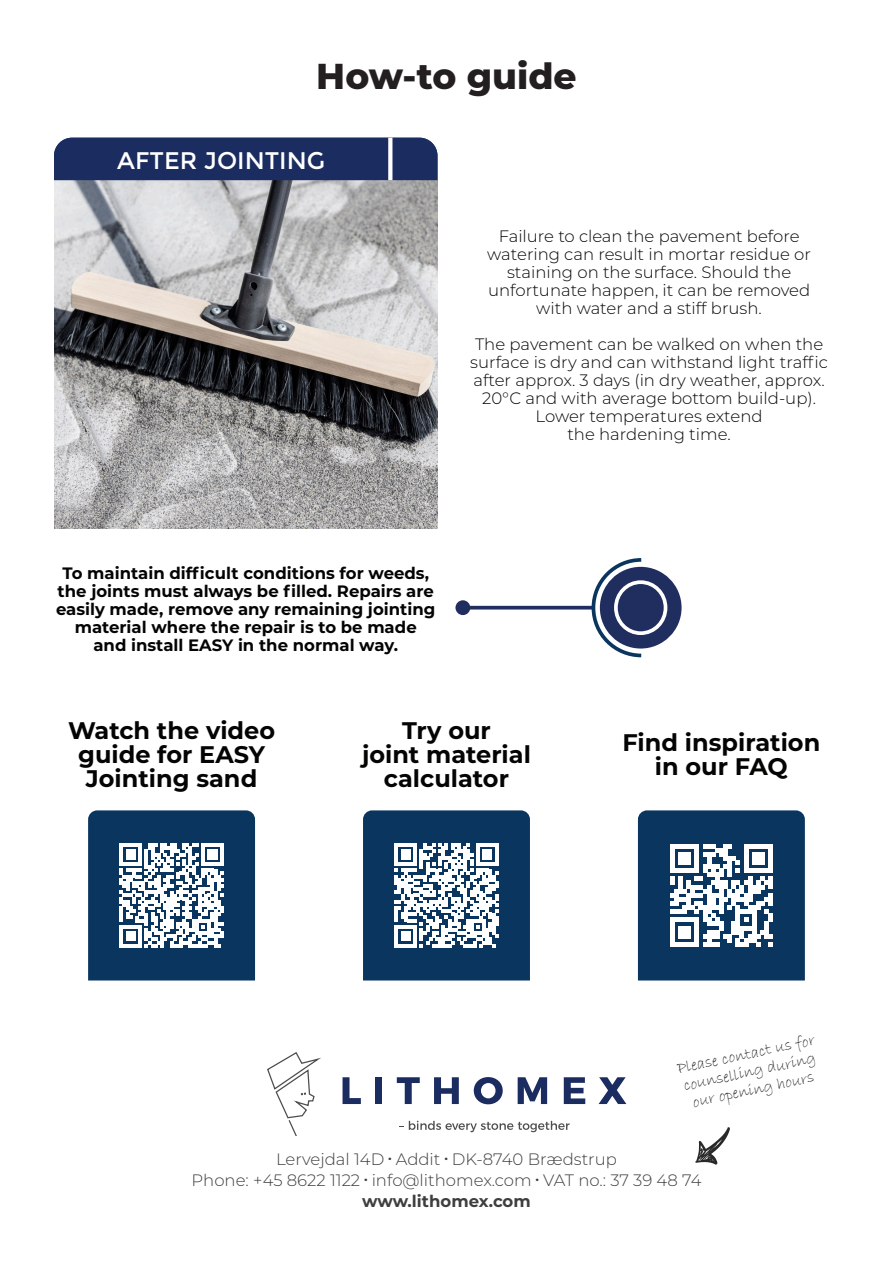
<style>
.page{position:relative;width:893px;height:1263px;background:#fff}
.page>*{position:absolute;margin:0;border:0;box-sizing:border-box;transform-origin:0 0}
.t1{font:800 36px "Montserrat";color:#231f20}
.t2{font:700 24px/24px "Montserrat";color:#040503;text-align:center}
.t3{font:24px "Montserrat";color:#fff}
.t4{font:300 16.5px/18px "Montserrat";color:#040503;text-align:center}
.t5{font:700 16.5px/18px "Montserrat";color:#040503;text-align:center}
.t6{font:300 16.5px "Montserrat";color:#3e3e3f}
.t7{font:16.5px/18px "Bradley Hand ITC";color:#231f20}
.t8{font:700 16.5px "Montserrat";color:#3e3e3f}
</style>
<div class="page">
<img style="left:54px;top:180px;width:383px;height:348px">
<div style="left:600px;top:567px;width:82px;height:81px;background:#202d5f;border-radius:50%"></div>
<hr style="left:463px;top:606px;width:130px;height:3px;background:#202d5f">
<div style="left:455px;top:600px;width:15px;height:15px;background:#202d5f;border-radius:50%"></div>
<svg style="left:590px;top:558px;width:55px;height:100px"></svg>
<div style="left:616px;top:582px;width:49px;height:51px;background:#202d5f;border-radius:50%"></div>
<div style="left:614px;top:580px;width:53px;height:55px;border:4px solid #fff;border-radius:50%"></div>
<svg style="left:88px;top:810px;width:167px;height:170px"></svg>
<div style="left:54px;top:138px;width:383px;height:42px;background:#1b2d60"></div>
<svg style="left:388px;top:138px;width:4px;height:42px"></svg>
<svg style="left:638px;top:810px;width:167px;height:170px"></svg>
<svg style="left:363px;top:810px;width:167px;height:170px"></svg>
<svg style="left:399px;top:1121px;width:171px;height:11px"></svg>
<svg style="left:343px;top:1077px;width:18px;height:27px"></svg>
<div style="left:375px;top:1077px;width:7px;height:27px;background:#1b2d60"></div>
<svg style="left:397px;top:1077px;width:23px;height:27px"></svg>
<svg style="left:434px;top:1077px;width:25px;height:27px"></svg>
<svg style="left:474px;top:1077px;width:29px;height:27px"></svg>
<svg style="left:518px;top:1077px;width:29px;height:27px"></svg>
<svg style="left:564px;top:1077px;width:21px;height:27px"></svg>
<svg style="left:599px;top:1077px;width:27px;height:27px"></svg>
<svg style="left:267px;top:1052px;width:54px;height:83px"></svg>
<svg style="left:695px;top:1127px;width:35px;height:37px"></svg>
<p class="t1" style="left:316px;top:50px;width:262px">How-to guide</p>
<p class="t3" style="left:117px;top:147px;width:209px">AFTER JOINTING</p>
<p class="t4" style="left:499px;top:227px;width:302px">Failure to clean the pavement before</p>
<p class="t4" style="left:487px;top:245px;width:325px">watering can result in mortar residue or</p>
<p class="t4" style="left:507px;top:263px;width:286px">staining on the surface. Should the</p>
<p class="t4" style="left:488px;top:281px;width:324px">unfortunate happen, it can be removed</p>
<p class="t4" style="left:536px;top:299px;width:227px">with water and a stiff brush.</p>
<p class="t4" style="left:470px;top:335px;width:359px">The pavement can be walked on when the surface is dry and can withstand light traffic after approx. 3 days (in dry weather, approx.<br>20°C and with average bottom build-up).</p>
<p class="t4" style="left:536px;top:407px;width:229px">Lower temperatures extend</p>
<p class="t4" style="left:567px;top:425px;width:165px">the hardening time.</p>
<p class="t5" style="left:56px;top:563px;width:381px">To maintain difficult conditions for weeds, the joints must always be filled. Repairs are easily made, remove any remaining jointing material where the repair is to be made</p>
<p class="t5" style="left:93px;top:635px;width:306px">and install EASY in the normal way.</p>
<p class="t2" style="left:68px;top:718px;width:209px">Watch the video guide for EASY<br>Jointing sand</p>
<p class="t2" style="left:402px;top:718px;width:90px">Try our</p>
<p class="t2" style="left:362px;top:742px;width:170px">joint material calculator</p>
<p class="t2" style="left:622px;top:730px;width:199px">Find inspiration</p>
<p class="t2" style="left:655px;top:754px;width:134px">in our FAQ</p>
<p class="t7" style="left:676px;top:1060px;width:142px;rotate:-12deg">Please contact us for counselling during</p>
<p class="t7" style="left:691px;top:1094px;width:125px;rotate:-12deg">our opening hours</p>
<p class="t6" style="left:276px;top:1148px;width:342px">Lervejdal 14D <sup>.</sup> Addit <sup>.</sup> DK-8740 Brædstrup</p>
<p class="t6" style="left:191px;top:1169px;width:511px">Phone: +45 8622 1122 <sup>.</sup> info@lithomex.com <sup>.</sup> VAT no.: 37 39 48 74</p>
<p class="t8" style="left:362px;top:1189px;width:170px">www.lithomex.com</p>
</div>
